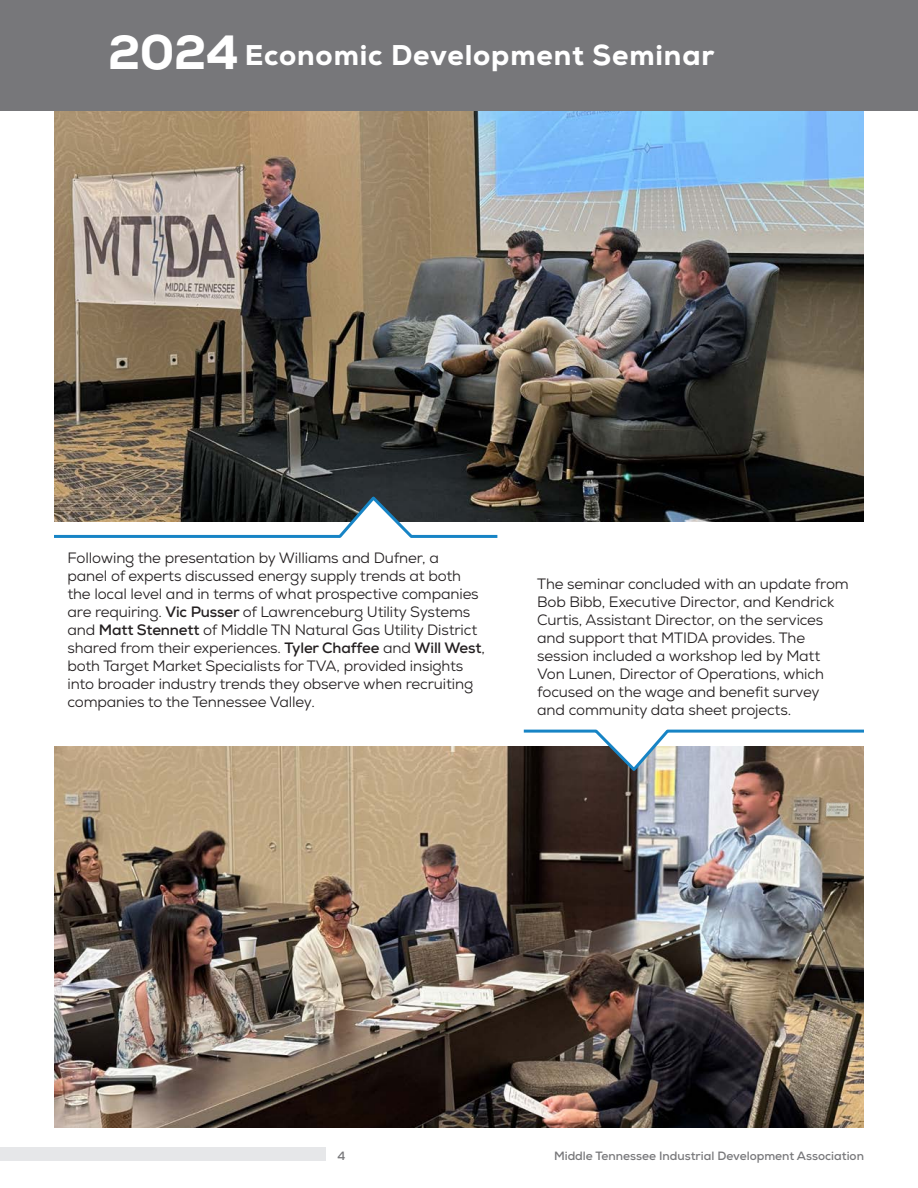
<style>
.page{position:relative;width:918px;height:1188px;background:#fff}
.page>*{position:absolute;margin:0;border:0;box-sizing:border-box;transform-origin:0 0}
.t1{font:800 28.5px "Nexa";letter-spacing:.03em;color:#fff}
.t2{font:15px/18px "Nexa";letter-spacing:-.01em;color:#231f20}
.t3{font:700 12px "Nexa";color:#77777a}
.s1{font-size:48px}
.s2{font-weight:700}
</style>
<div class="page">
<div style="left:0;top:1148px;width:325px;height:13px;background:#e6e7e9"></div>
<img style="left:54px;top:110px;width:810px;height:411px">
<svg style="left:54px;top:494px;width:446px;height:44px"></svg>
<img style="left:54px;top:747px;width:810px;height:381px">
<div style="left:0;top:0;width:918px;height:110px;background:#77777a"></div>
<svg style="left:521px;top:729px;width:343px;height:45px"></svg>
<p class="t1" style="left:108px;top:37px;width:608px"><span class="s1">2024</span> Economic Development Seminar</p>
<p class="t2" style="left:68px;top:549px;width:419px">Following the presentation by Williams and Dufner, a<br>panel of experts discussed energy supply trends at both the local level and in terms of what prospective companies are requiring. <span class="s2">Vic Pusser</span> of Lawrenceburg Utility Systems and <span class="s2">Matt Stennett</span> of Middle TN Natural Gas Utility District shared from their experiences. <span class="s2">Tyler Chaffee</span> and <span class="s2">Will West</span>, both Target Market Specialists for TVA, provided insights into broader industry trends they observe when recruiting companies to the Tennessee Valley.</p>
<p class="t2" style="left:537px;top:575px;width:313px">The seminar concluded with an update from Bob Bibb, Executive Director, and Kendrick Curtis, Assistant Director, on the services and support that MTIDA provides. The session included a workshop led by Matt Von Lunen, Director of Operations, which focused on the wage and benefit survey and community data sheet projects.</p>
<p class="t3" style="left:338px;top:1148px;width:9px">4</p>
<p class="t3" style="left:554px;top:1148px;width:311px">Middle Tennessee Industrial Development Association</p>
</div>
